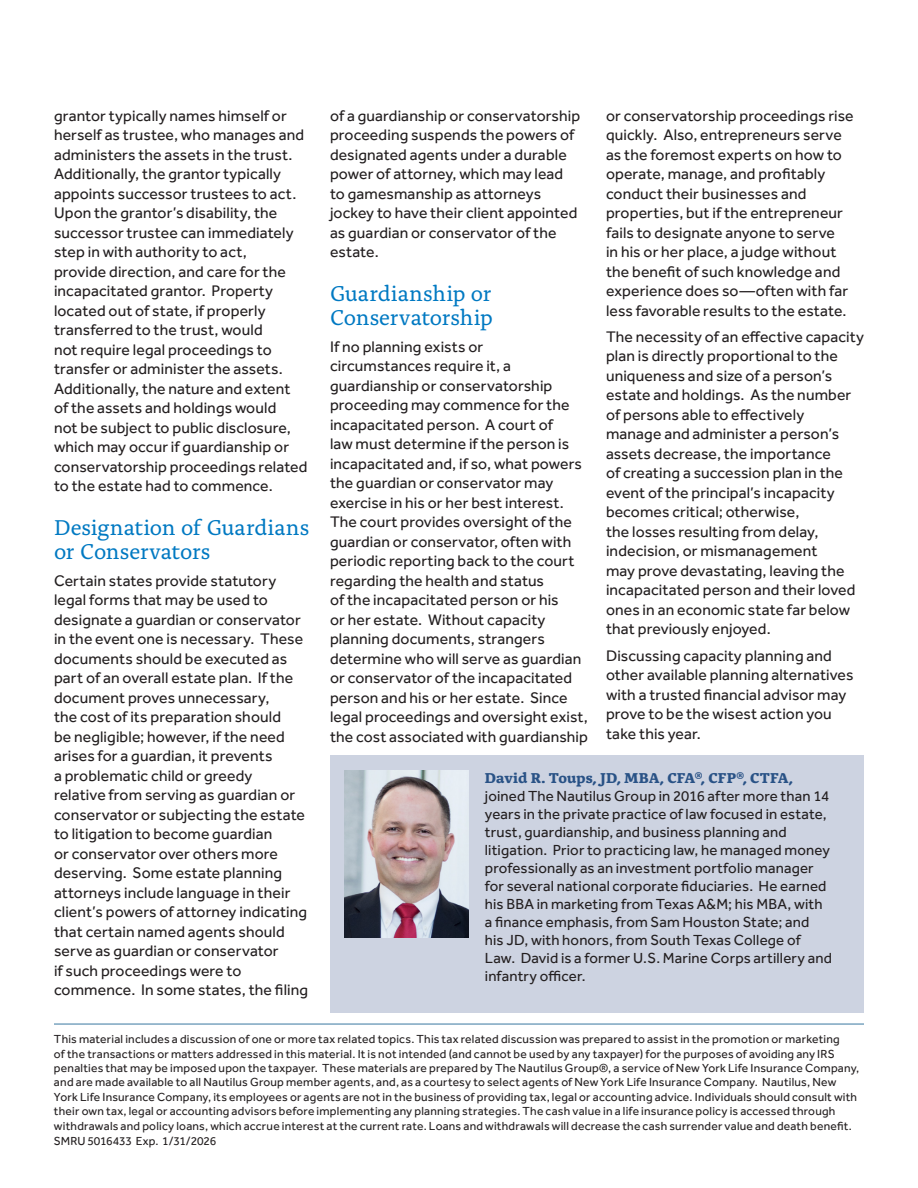
<style>
.page{position:relative;width:918px;height:1188px;background:#fff}
.page>*{position:absolute;margin:0;border:0;box-sizing:border-box;transform-origin:0 0}
.body_effra_10_12{font:22.5px/24px "Alda Pro";letter-spacing:-.005em;color:#0079c2}
.body_effra_10_12-2{font:15.75px/19.5px "Effra Pro";letter-spacing:.01em;color:#231f20}
.t1{font:15px/18px "Effra Pro";letter-spacing:.01em;color:#231f20}
.Fine_Print{font:12px/14.4px "Effra Pro";letter-spacing:.02em;color:#231f20}
.Fine_Print-2{font:12px "Effra Pro";letter-spacing:-.005em;color:#231f20}
.s1{font-family:"Alda Pro";font-weight:700;color:#295286}
</style>
<div class="page">
<hr style="left:54px;top:1023px;width:810px;height:2px;background:#7ba5c0">
<div style="left:330px;top:755px;width:534px;height:258px;background:#cdd3e1"></div>
<img style="left:345px;top:771px;width:123px;height:167px">
<p class="body_effra_10_12-2" style="left:54px;top:105px;width:255px">grantor typically names himself or herself as trustee, who manages and administers the assets in the trust.<br>Additionally, the grantor typically appoints successor trustees to act.<br>Upon the grantor’s disability, the successor trustee can immediately step in with authority to act,<br>provide direction, and care for the incapacitated grantor. Property located out of state, if properly transferred to the trust, would<br>not require legal proceedings to transfer or administer the assets.<br>Additionally, the nature and extent of the assets and holdings would<br>not be subject to public disclosure, which may occur if guardianship or conservatorship proceedings related to the estate had to commence.</p>
<p class="body_effra_10_12" style="left:54px;top:514px;width:257px">Designation of Guardians or Conservators</p>
<p class="body_effra_10_12-2" style="left:54px;top:570px;width:256px">Certain states provide statutory legal forms that may be used to designate a guardian or conservator in the event one is necessary. These documents should be executed as part of an overall estate plan. If the document proves unnecessary,<br>the cost of its preparation should<br>be negligible; however, if the need arises for a guardian, it prevents<br>a problematic child or greedy relative from serving as guardian or conservator or subjecting the estate to litigation to become guardian<br>or conservator over others more deserving. Some estate planning attorneys include language in their client’s powers of attorney indicating that certain named agents should serve as guardian or conservator<br>if such proceedings were to commence. In some states, the filing</p>
<p class="body_effra_10_12-2" style="left:330px;top:105px;width:252px">of a guardianship or conservatorship proceeding suspends the powers of designated agents under a durable power of attorney, which may lead to gamesmanship as attorneys jockey to have their client appointed as guardian or conservator of the estate.</p>
<p class="body_effra_10_12" style="left:330px;top:280px;width:165px">Guardianship or<br>Conservatorship</p>
<p class="body_effra_10_12-2" style="left:330px;top:336px;width:259px">If no planning exists or circumstances require it, a guardianship or conservatorship proceeding may commence for the incapacitated person. A court of<br>law must determine if the person is incapacitated and, if so, what powers the guardian or conservator may exercise in his or her best interest.<br>The court provides oversight of the guardian or conservator, often with periodic reporting back to the court regarding the health and status<br>of the incapacitated person or his<br>or her estate. Without capacity planning documents, strangers determine who will serve as guardian or conservator of the incapacitated person and his or her estate. Since legal proceedings and oversight exist, the cost associated with guardianship</p>
<p class="body_effra_10_12-2" style="left:606px;top:105px;width:249px">or conservatorship proceedings rise quickly. Also, entrepreneurs serve as the foremost experts on how to operate, manage, and profitably conduct their businesses and properties, but if the entrepreneur fails to designate anyone to serve<br>in his or her place, a judge without the benefit of such knowledge and experience does so—often with far less favorable results to the estate.</p>
<p class="body_effra_10_12-2" style="left:606px;top:327px;width:260px">The necessity of an effective capacity plan is directly proportional to the uniqueness and size of a person’s estate and holdings. As the number of persons able to effectively<br>manage and administer a person’s assets decrease, the importance<br>of creating a succession plan in the event of the principal’s incapacity becomes critical; otherwise,<br>the losses resulting from delay, indecision, or mismanagement<br>may prove devastating, leaving the incapacitated person and their loved ones in an economic state far below that previously enjoyed.</p>
<p class="body_effra_10_12-2" style="left:606px;top:645px;width:249px">Discussing capacity planning and other available planning alternatives with a trusted financial advisor may prove to be the wisest action you take this year.</p>
<p class="t1" style="left:485px;top:769px;width:349px"><span class="s1">David R. Toups, JD, MBA, CFA®, CFP®, CTFA, </span>joined The Nautilus Group in 2016 after more than 14 years in the private practice of law focused in estate, trust, guardianship, and business planning and litigation. Prior to practicing law, he managed money professionally as an investment portfolio manager for several national corporate fiduciaries. He earned his BBA in marketing from Texas A&amp;M; his MBA, with a finance emphasis, from Sam Houston State; and<br>his JD, with honors, from South Texas College of Law. David is a former U.S. Marine Corps artillery and infantry officer.</p>
<p class="Fine_Print" style="left:54px;top:1032px;width:807px">This material includes a discussion of one or more tax related topics. This tax related discussion was prepared to assist in the promotion or marketing<br>of the transactions or matters addressed in this material. It is not intended (and cannot be used by any taxpayer) for the purposes of avoiding any IRS penalties that may be imposed upon the taxpayer. These materials are prepared by The Nautilus Group®, a service of New York Life Insurance Company, and are made available to all Nautilus Group member agents, and, as a courtesy to select agents of New York Life Insurance Company. Nautilus, New York Life Insurance Company, its employees or agents are not in the business of providing tax, legal or accounting advice. Individuals should consult with their own tax, legal or accounting advisors before implementing any planning strategies. The cash value in a life insurance policy is accessed through withdrawals and policy loans, which accrue interest at the current rate. Loans and withdrawals will decrease the cash surrender value and death benefit.</p>
<p class="Fine_Print-2" style="left:54px;top:1134px;width:164px">SMRU 5016433 Exp. 1/31/2026</p>
</div>
